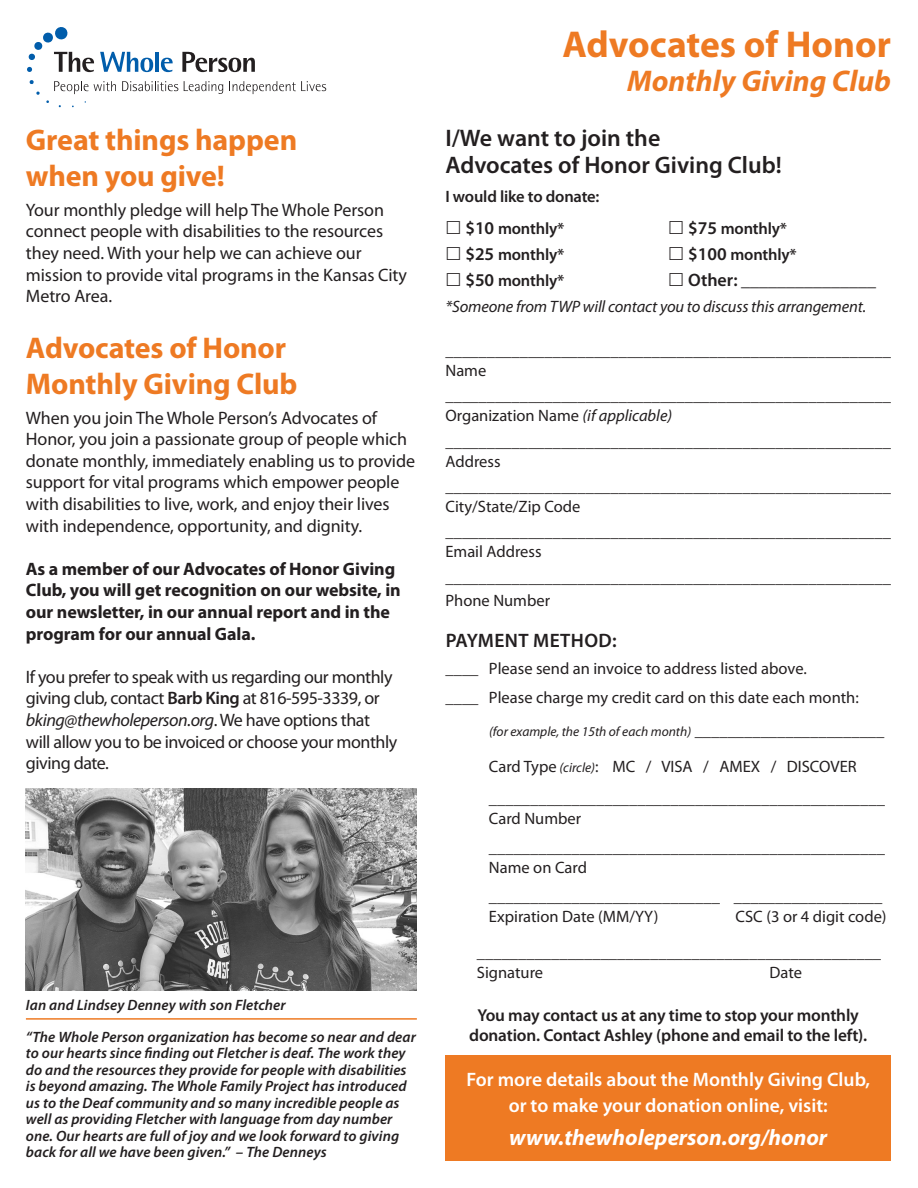
<style>
.page{position:relative;width:918px;height:1188px;background:#fff}
.page>*{position:absolute;margin:0;border:0;box-sizing:border-box;transform-origin:0 0}
.t1{font:700 37.5px "Myriad Pro";color:#ee7a23}
.t2{font:700 30px "Myriad Pro";letter-spacing:-.005em;color:#ee7a23}
.t3{font:italic 700 30px "Myriad Pro";color:#ee7a23}
.t4{font:600 24px "Myriad Pro";color:#231f20}
.t5{font:italic 700 22.5px "Myriad Pro";color:#fff}
.t6{font:600 19.5px "Myriad Pro";color:#fff}
.t7{font:600 19.5px "Myriad Pro";letter-spacing:.02em;color:#231f20}
.t8{font:18px/21.6px "Myriad Pro";letter-spacing:-.005em;color:#231f20}
.t9{font:18px/21.6px "Myriad Pro";letter-spacing:-.025em;color:#231f20}
.t10{font:700 18px/21.6px "Myriad Pro";letter-spacing:-.005em;color:#231f20}
.t11{font:600 18px "Myriad Pro";color:#231f20}
.t12{font:600 17.25px/20.7px "Myriad Pro";letter-spacing:-.01em;color:#231f20;text-align:center}
.t13{font:16.5px "Myriad Pro";color:#231f20}
.t14{font:600 16.5px "Myriad Pro";letter-spacing:-.01em;color:#231f20}
.t15{font:italic 16.5px "Myriad Pro";letter-spacing:-.01em;color:#231f20}
.t16{font:italic 600 15px/16.5px "Myriad Pro";letter-spacing:.005em;color:#231f20}
.t17{font:italic 13.5px "Myriad Pro";color:#231f20}
.s1{font-weight:600}
.s2{font-style:italic}
.s3{font-size:18px}
.s4{font-style:normal;font-size:16.5px}
.s5{font-style:italic;font-size:13.5px}
</style>
<div class="page">
<div style="left:446px;top:1055px;width:445px;height:106px;background:#ee7a23"></div>
<img style="left:26px;top:788px;width:391px;height:202px">
<svg style="left:36px;top:91px;width:4px;height:4px"></svg>
<svg style="left:29px;top:80px;width:5px;height:4px"></svg>
<svg style="left:27px;top:27px;width:67px;height:45px"></svg>
<svg style="left:100px;top:52px;width:53px;height:20px"></svg>
<hr style="left:155px;top:52px;width:4px;height:20px;background:#015dab">
<svg style="left:161px;top:58px;width:12px;height:14px"></svg>
<svg style="left:182px;top:52px;width:73px;height:20px"></svg>
<svg style="left:54px;top:81px;width:62px;height:13px"></svg>
<svg style="left:122px;top:81px;width:56px;height:10px"></svg>
<svg style="left:184px;top:81px;width:39px;height:13px"></svg>
<svg style="left:229px;top:81px;width:97px;height:13px"></svg>
<hr style="left:26px;top:1018px;width:391px;height:2px;background:#ee7a23">
<p class="t2" style="left:26px;top:120px;width:273px">Great things happen</p>
<p class="t2" style="left:26px;top:156px;width:201px">when you give!</p>
<p class="t8" style="left:26px;top:199px;width:383px">Your monthly pledge will help The Whole Person connect people with disabilities to the resources they need. With your help we can achieve our mission to provide vital programs in the Kansas City Metro Area.</p>
<p class="t2" style="left:26px;top:328px;width:262px">Advocates of Honor</p>
<p class="t2" style="left:26px;top:364px;width:273px">Monthly Giving Club</p>
<p class="t8" style="left:26px;top:406px;width:391px">When you join The Whole Person’s Advocates of Honor, you join a passionate group of people which donate monthly, immediately enabling us to provide support for vital programs which empower people with disabilities to live, work, and enjoy their lives with independence, opportunity, and dignity.</p>
<p class="t10" style="left:26px;top:557px;width:376px">As a member of our Advocates of Honor Giving Club, you will get recognition on our website, in our newsletter, in our annual report and in the program for our annual Gala.</p>
<p class="t9" style="left:26px;top:666px;width:373px">If you prefer to speak with us regarding our monthly giving club, contact <span class="s1">Barb King</span> at 816-595-3339, or <span class="s2">bking@thewholeperson.org</span>. We have options that will allow you to be invoiced or choose your monthly giving date.</p>
<p class="t16" style="left:26px;top:996px;width:261px">Ian and Lindsey Denney with son Fletcher</p>
<p class="t16" style="left:26px;top:1028px;width:392px">“The Whole Person organization has become so near and dear to our hearts since finding out Fletcher is deaf. The work they do and the resources they provide for people with disabilities is beyond amazing. The Whole Family Project has introduced us to the Deaf community and so many incredible people as well as providing Fletcher with language from day number one. Our hearts are full of joy and we look forward to giving back for all we have been given.” – The Denneys</p>
<p class="t1" style="left:563px;top:20px;width:330px">Advocates of Honor</p>
<p class="t3" style="left:627px;top:62px;width:265px">Monthly Giving Club</p>
<p class="t4" style="left:446px;top:122px;width:216px">I/We want to join the</p>
<p class="t4" style="left:446px;top:149px;width:338px">Advocates of Honor Giving Club!</p>
<p class="t14" style="left:446px;top:186px;width:156px">I would like to donate:</p>
<p class="t14" style="left:465px;top:218px;width:101px"><span class="s3">$10</span> monthly*</p>
<p class="t14" style="left:688px;top:218px;width:101px"><span class="s3">$75</span> monthly*</p>
<p class="t14" style="left:465px;top:244px;width:101px"><span class="s3">$25</span> monthly*</p>
<p class="t14" style="left:688px;top:244px;width:110px"><span class="s3">$100</span> monthly*</p>
<p class="t14" style="left:465px;top:270px;width:101px"><span class="s3">$50</span> monthly*</p>
<p class="t11" style="left:688px;top:269px;width:190px">Other: _______________</p>
<p class="t15" style="left:446px;top:296px;width:422px">*Someone from TWP will contact you to discuss this arrangement.</p>
<p class="t13" style="left:446px;top:340px;width:447px">______________________________________________________</p>
<p class="t13" style="left:446px;top:360px;width:42px">Name</p>
<p class="t13" style="left:446px;top:386px;width:447px">______________________________________________________</p>
<p class="t13" style="left:446px;top:406px;width:228px">Organization Name <span class="s2">(if applicable)</span></p>
<p class="t13" style="left:446px;top:431px;width:447px">______________________________________________________</p>
<p class="t13" style="left:446px;top:451px;width:57px">Address</p>
<p class="t13" style="left:446px;top:476px;width:447px">______________________________________________________</p>
<p class="t13" style="left:446px;top:496px;width:137px">City/State/Zip Code</p>
<p class="t13" style="left:446px;top:522px;width:447px">______________________________________________________</p>
<p class="t13" style="left:446px;top:541px;width:98px">Email Address</p>
<p class="t13" style="left:446px;top:567px;width:447px">______________________________________________________</p>
<p class="t13" style="left:446px;top:590px;width:106px">Phone Number</p>
<p class="t7" style="left:446px;top:629px;width:172px">PAYMENT METHOD:</p>
<p class="t13" style="left:446px;top:658px;width:363px">____ Please send an invoice to address listed above.</p>
<p class="t13" style="left:446px;top:688px;width:415px">____ Please charge my credit card on this date each month:</p>
<p class="t17" style="left:489px;top:723px;width:397px">(for example, the 15th of each month) <span class="s4">_______________________</span></p>
<p class="t13" style="left:489px;top:756px;width:369px">Card Type <span class="s5">(circle)</span>: MC / VISA / AMEX / DISCOVER</p>
<p class="t13" style="left:489px;top:788px;width:397px">________________________________________________</p>
<p class="t13" style="left:489px;top:808px;width:94px">Card Number</p>
<p class="t13" style="left:489px;top:837px;width:397px">________________________________________________</p>
<p class="t13" style="left:489px;top:857px;width:99px">Name on Card</p>
<p class="t13" style="left:489px;top:886px;width:395px">____________________________ __________________</p>
<p class="t13" style="left:489px;top:906px;width:171px">Expiration Date (MM/YY)</p>
<p class="t13" style="left:736px;top:906px;width:153px">CSC (3 or 4 digit code)</p>
<p class="t13" style="left:477px;top:943px;width:406px">_________________________________________________</p>
<p class="t13" style="left:477px;top:963px;width:68px">Signature</p>
<p class="t13" style="left:770px;top:963px;width:34px">Date</p>
<p class="t12" style="left:469px;top:1004px;width:400px">You may contact us at any time to stop your monthly donation. Contact Ashley (phone and email to the left).</p>
<p class="t6" style="left:466px;top:1067px;width:405px">For more details about the Monthly Giving Club,</p>
<p class="t6" style="left:509px;top:1093px;width:321px">or to make your donation online, visit:</p>
<p class="t5" style="left:509px;top:1122px;width:320px">www.thewholeperson.org/honor</p>
</div>
